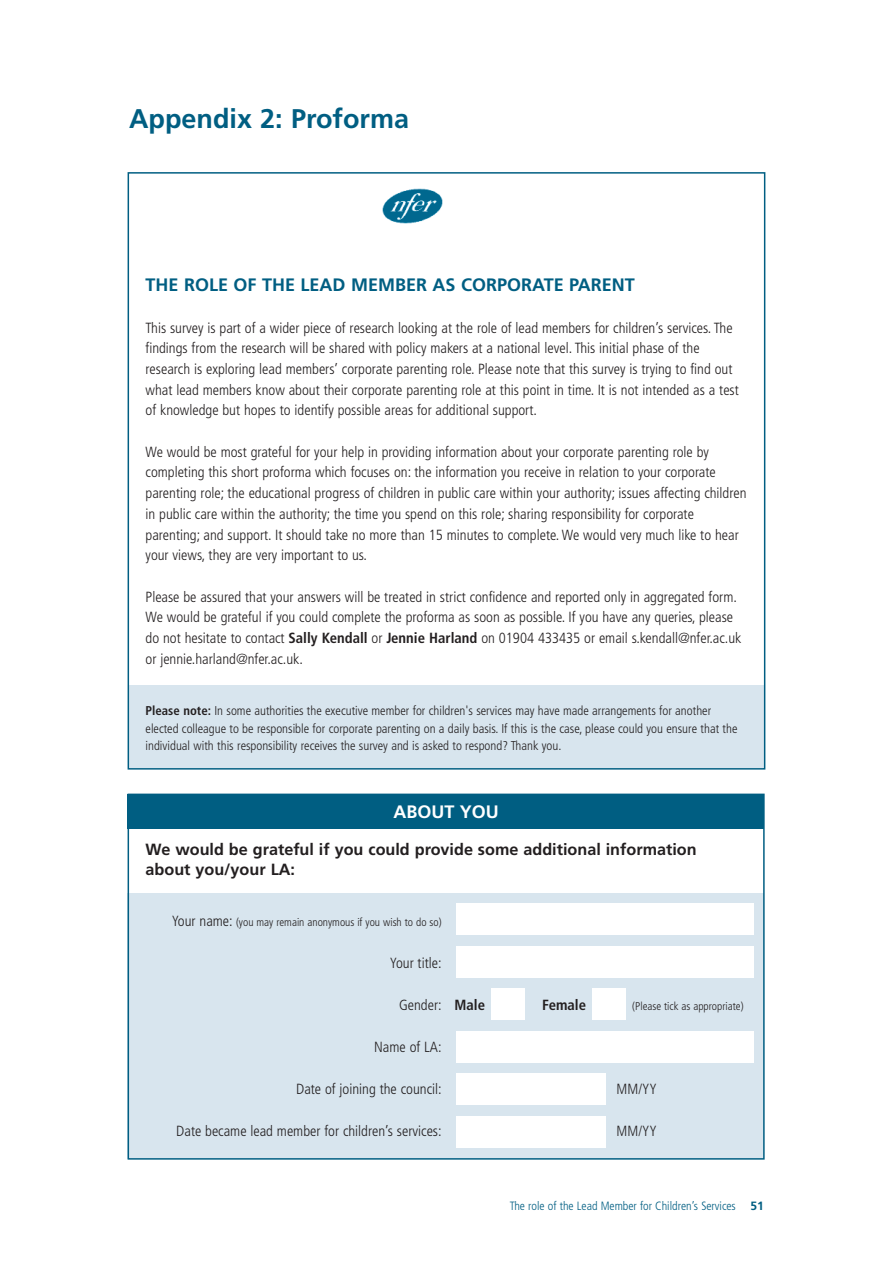
<style>
.page{position:relative;width:893px;height:1263px;background:#fff}
.page>*{position:absolute;margin:0;border:0;box-sizing:border-box;transform-origin:0 0}
.t1{font:700 27px "Frutiger";color:#005e82}
.t2{font:700 18px "Frutiger";color:#005e82}
.t3{font:700 18px "Frutiger";color:#fff}
.t4{font:700 16.2px/20.7px "Frutiger";color:#231f20}
.t5{font:300 condensed 14.7px/20.7px "Frutiger";color:#231f20}
.t6{font:700 condensed 14.7px "Frutiger";color:#231f20}
.t7{font:300 condensed 12.75px/17.7px "Frutiger";color:#231f20}
.t8{font:300 condensed 12px "Frutiger";color:#005e82}
.t9{font:300 condensed 11.25px "Frutiger";color:#231f20}
.s1{font-weight:700}
.s2{font-size:14.7px}
.s3{font-weight:700;font-stretch:normal}
</style>
<div class="page">
<div style="left:128px;top:893px;width:636px;height:265px;background:#d8e5ee"></div>
<div style="left:128px;top:794px;width:636px;height:34px;background:#005e82"></div>
<div style="left:129px;top:685px;width:634px;height:83px;background:#d8e5ee"></div>
<img style="left:382px;top:188px;width:61px;height:36px">
<div style="left:128px;top:794px;width:637px;height:366px;border:2px solid #005e82"></div>
<div style="left:457px;top:903px;width:297px;height:32px;background:#fff"></div>
<div style="left:457px;top:946px;width:297px;height:31px;background:#fff"></div>
<div style="left:491px;top:989px;width:33px;height:31px;background:#fff"></div>
<div style="left:592px;top:989px;width:33px;height:31px;background:#fff"></div>
<div style="left:457px;top:1031px;width:297px;height:31px;background:#fff"></div>
<div style="left:457px;top:1074px;width:149px;height:31px;background:#fff"></div>
<div style="left:457px;top:1116px;width:149px;height:31px;background:#fff"></div>
<h1 class="t1" style="left:129px;top:108px;width:282px">Appendix 2: Proforma</h1>
<p class="t2" style="left:146px;top:278px;width:491px">THE ROLE OF THE LEAD MEMBER AS CORPORATE PARENT</p>
<p class="t5" style="left:146px;top:318px;width:595px">This survey is part of a wider piece of research looking at the role of lead members for children’s services. The findings from the research will be shared with policy makers at a national level. This initial phase of the research is exploring lead members’ corporate parenting role. Please note that this survey is trying to find out what lead members know about their corporate parenting role at this point in time. It is not intended as a test of knowledge but hopes to identify possible areas for additional support.</p>
<p class="t5" style="left:146px;top:442px;width:602px">We would be most grateful for your help in providing information about your corporate parenting role by completing this short proforma which focuses on: the information you receive in relation to your corporate parenting role; the educational progress of children in public care within your authority; issues affecting children in public care within the authority; the time you spend on this role; sharing responsibility for corporate parenting; and support. It should take no more than 15 minutes to complete. We would very much like to hear your views, they are very important to us.</p>
<p class="t5" style="left:146px;top:587px;width:597px">Please be assured that your answers will be treated in strict confidence and reported only in aggregated form.<br>We would be grateful if you could complete the proforma as soon as possible. If you have any queries, please do not hesitate to contact <span class="s1">Sally Kendall</span> or <span class="s1">Jennie Harland</span> on 01904 433435 or email s.kendall@nfer.ac.uk or jennie.harland@nfer.ac.uk.</p>
<p class="t7" style="left:146px;top:703px;width:593px"><span class="s1">Please note:</span> In some authorities the executive member for children's services may have made arrangements for another elected colleague to be responsible for corporate parenting on a daily basis. If this is the case, please could you ensure that the individual with this responsibility receives the survey and is asked to respond? Thank you.</p>
<p class="t3" style="left:393px;top:804px;width:107px">ABOUT YOU</p>
<p class="t4" style="left:146px;top:840px;width:553px">We would be grateful if you could provide some additional information about you/your LA:</p>
<p class="t9" style="left:172px;top:918px;width:271px"><span class="s2">Your name:</span> (you may remain anonymous if you wish to do so)</p>
<p class="t5" style="left:390px;top:954px;width:53px">Your title:</p>
<p class="t5" style="left:399px;top:996px;width:87px">Gender: <span class="s1">Male</span></p>
<p class="t6" style="left:542px;top:999px;width:45px">Female</p>
<p class="t9" style="left:632px;top:1002px;width:113px">(Please tick as appropriate)</p>
<p class="t5" style="left:374px;top:1038px;width:69px">Name of LA:</p>
<p class="t5" style="left:296px;top:1080px;width:147px">Date of joining the council:</p>
<p class="t5" style="left:617px;top:1080px;width:42px">MM/YY</p>
<p class="t5" style="left:176px;top:1122px;width:267px">Date became lead member for children’s services:</p>
<p class="t5" style="left:617px;top:1122px;width:42px">MM/YY</p>
<p class="t8" style="left:510px;top:1201px;width:255px">The role of the Lead Member for Children’s Services <span class="s3">51</span></p>
</div>
